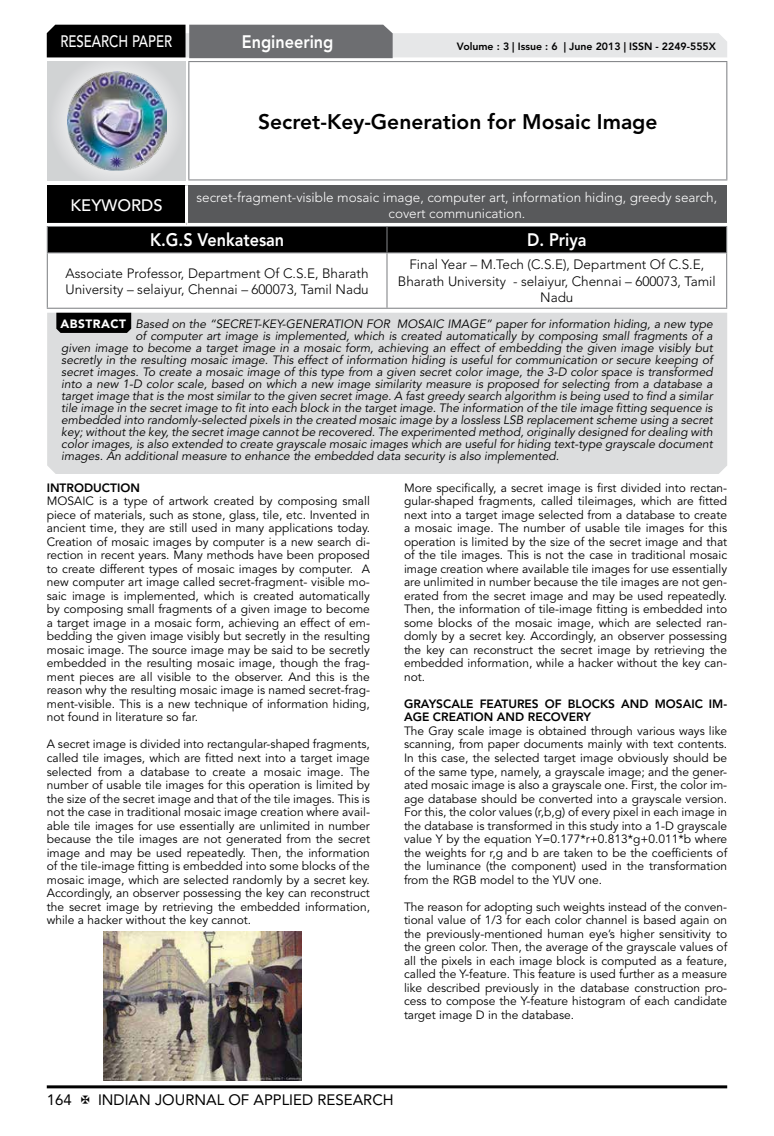
<style>
.page{position:relative;width:774px;height:1136px;background:#fff}
.page>*{position:absolute;margin:0;border:0;box-sizing:border-box;transform-origin:0 0}
.t1{font:800 21px "Avenir LT Std";color:#000}
.t2{font:800 18px "Avenir LT Std";color:#fff;scale:.9 1}
.t3{font:500 16.5px "Avenir LT Std";color:#fff;scale:.8 1}
.t4{font:500 16.5px "Avenir LT Std";color:#fff}
.t5{font:15px "Avenir LT Std";color:#000}
.t6{font:300 13.5px/16.2px "Avenir LT Std";color:#000}
.t7{font:300 13.5px/16.2px "Avenir LT Std";color:#fff;text-align:center}
.t8{font:12px/13.5px "Avenir LT Std";color:#000;text-align:justify}
.t9{font:italic 12px "Avenir LT Std";color:#000}
.t10{font:800 12px/13.5px "Avenir LT Std";color:#000}
.t11{font:800 10.5px "Avenir LT Std";color:#000}
.s1{font-weight:900;font-style:normal;color:#fff}
</style>
<div class="page">
<hr style="left:47px;top:1085px;width:680px;height:3px;background:#000">
<div style="left:48px;top:62px;width:137px;height:118px;background:linear-gradient(to right,#d9dadb,#d9dadb)"></div>
<img style="left:68px;top:71px;width:99px;height:100px">
<svg style="left:47px;top:25px;width:680px;height:33px;background:#979899"></svg>
<hr style="left:188px;top:61px;width:539px;height:1px;background:#808285">
<hr style="left:188px;top:62px;width:1px;height:117px;background:#808285">
<hr style="left:726px;top:62px;width:1px;height:117px;background:#808285">
<hr style="left:188px;top:179px;width:539px;height:1px;background:#808285">
<div style="left:47px;top:226px;width:680px;height:26px;background:#000"></div>
<hr style="left:47px;top:252px;width:340px;height:1px;background:#808285">
<hr style="left:47px;top:253px;width:1px;height:55px;background:#808285">
<hr style="left:387px;top:252px;width:340px;height:1px;background:#808285">
<hr style="left:386px;top:253px;width:1px;height:55px;background:#808285">
<hr style="left:726px;top:253px;width:1px;height:55px;background:#808285">
<hr style="left:47px;top:308px;width:340px;height:1px;background:#808285">
<hr style="left:387px;top:308px;width:340px;height:1px;background:#808285">
<div style="left:47px;top:185px;width:139px;height:39px;background:#000"></div>
<div style="left:186px;top:185px;width:541px;height:39px;background:#58595b"></div>
<hr style="left:185px;top:185px;width:3px;height:38px;background:#fff">
<hr style="left:47px;top:223px;width:139px;height:3px;background:#fff">
<hr style="left:186px;top:223px;width:541px;height:3px;background:#fff">
<div style="left:47px;top:313px;width:680px;height:161px;background:#dcddde"></div>
<svg style="left:56px;top:313px;width:75px;height:20px"></svg>
<img style="left:104px;top:931px;width:197px;height:149px">
<h3 class="t3" style="left:60px;top:32px;width:139px">RESEARCH PAPER</h3>
<h2 class="t2" style="left:242px;top:31px;width:103px">Engineering</h2>
<p class="t11" style="left:457px;top:41px;width:261px">Volume : 3 | Issue : 6 | June 2013 | ISSN - 2249-555X</p>
<h1 class="t1" style="left:258px;top:109px;width:401px">Secret-Key-Generation for Mosaic Image</h1>
<h3 class="t4" style="left:71px;top:196px;width:94px">KEYWORDS</h3>
<p class="t7" style="left:197px;top:189px;width:522px">secret-fragment-visible mosaic image, computer art, information hiding, greedy search, covert communication.</p>
<h2 class="t2" style="left:150px;top:229px;width:150px">K.G.S Venkatesan</h2>
<h2 class="t2" style="left:527px;top:229px;width:68px">D. Priya</h2>
<p class="t6" style="left:66px;top:265px;width:305px">Associate Professor, Department Of C.S.E, Bharath<br>University – selaiyur, Chennai – 600073, Tamil Nadu</p>
<p class="t6" style="left:398px;top:257px;width:319px;text-align:center">Final Year – M.Tech (C.S.E), Department Of C.S.E,<br>Bharath University - selaiyur, Chennai – 600073, Tamil<br>Nadu</p>
<p class="t9" style="left:61px;top:317px;width:654px"><span class="s1">ABSTRACT</span> Based on the “SECRET-KEY-GENERATION FOR MOSAIC IMAGE” paper for information hiding, a new type</p>
<p class="t9" style="left:135px;top:329px;width:579px">of computer art image is implemented, which is created automatically by composing small fragments of a</p>
<p class="t9" style="left:61px;top:341px;width:653px">given image to become a target image in a mosaic form, achieving an effect of embedding the given image visibly but</p>
<p class="t9" style="left:61px;top:353px;width:653px">secretly in the resulting mosaic image. This effect of information hiding is useful for communication or secure keeping of</p>
<p class="t9" style="left:61px;top:365px;width:653px">secret images. To create a mosaic image of this type from a given secret color image, the 3-D color space is transformed</p>
<p class="t9" style="left:61px;top:377px;width:653px">into a new 1-D color scale, based on which a new image similarity measure is proposed for selecting from a database a</p>
<p class="t9" style="left:61px;top:389px;width:653px">target image that is the most similar to the given secret image. A fast greedy search algorithm is being used to find a similar</p>
<p class="t9" style="left:61px;top:401px;width:653px">tile image in the secret image to fit into each block in the target image. The information of the tile image fitting sequence is</p>
<p class="t9" style="left:61px;top:413px;width:653px">embedded into randomly-selected pixels in the created mosaic image by a lossless LSB replacement scheme using a secret</p>
<p class="t9" style="left:61px;top:425px;width:653px">key; without the key, the secret image cannot be recovered. The experimented method, originally designed for dealing with</p>
<p class="t9" style="left:61px;top:437px;width:653px">color images, is also extended to create grayscale mosaic images which are useful for hiding text-type grayscale document</p>
<p class="t9" style="left:61px;top:449px;width:499px">images. An additional measure to enhance the embedded data security is also implemented.</p>
<p class="t10" style="left:47px;top:481px;width:95px">INTRODUCTION</p>
<p class="t8" style="left:47px;top:494px;width:325px">MOSAIC is a type of artwork created by composing small piece of materials, such as stone, glass, tile, etc. Invented in ancient time, they are still used in many applications today.<br>Creation of mosaic images by computer is a new search di&shy;rection in recent years. Many methods have been proposed to create different types of mosaic images by computer. A new computer art image called secret-fragment- visible mo&shy;saic image is implemented, which is created automatically by composing small fragments of a given image to become a target image in a mosaic form, achieving an effect of em&shy;bedding the given image visibly but secretly in the resulting mosaic image. The source image may be said to be secretly embedded in the resulting mosaic image, though the frag&shy;ment pieces are all visible to the observer. And this is the reason why the resulting mosaic image is named secret-frag&shy;ment-visible. This is a new technique of information hiding, not found in literature so far.</p>
<p class="t8" style="left:47px;top:737px;width:325px">A secret image is divided into rectangular-shaped fragments, called tile images, which are fitted next into a target image selected from a database to create a mosaic image. The number of usable tile images for this operation is limited by the size of the secret image and that of the tile images. This is not the case in traditional mosaic image creation where avail&shy;able tile images for use essentially are unlimited in number because the tile images are not generated from the secret image and may be used repeatedly. Then, the information of the tile-image fitting is embedded into some blocks of the mosaic image, which are selected randomly by a secret key.<br>Accordingly, an observer possessing the key can reconstruct the secret image by retrieving the embedded information, while a hacker without the key cannot.</p>
<p class="t8" style="left:404px;top:481px;width:325px">More specifically, a secret image is first divided into rectan&shy;gular-shaped fragments, called tileimages, which are fitted next into a target image selected from a database to create a mosaic image. The number of usable tile images for this operation is limited by the size of the secret image and that of the tile images. This is not the case in traditional mosaic image creation where available tile images for use essentially are unlimited in number because the tile images are not gen&shy;erated from the secret image and may be used repeatedly.<br>Then, the information of tile-image fitting is embedded into some blocks of the mosaic image, which are selected ran&shy;domly by a secret key. Accordingly, an observer possessing the key can reconstruct the secret image by retrieving the embedded information, while a hacker without the key can&shy;not.</p>
<p class="t10" style="left:404px;top:697px;width:325px">GRAYSCALE FEATURES OF BLOCKS AND MOSAIC IM-<br>AGE CREATION AND RECOVERY</p>
<p class="t8" style="left:404px;top:724px;width:325px">The Gray scale image is obtained through various ways like scanning, from paper documents mainly with text contents.<br>In this case, the selected target image obviously should be of the same type, namely, a grayscale image; and the gener&shy;ated mosaic image is also a grayscale one. First, the color im&shy;age database should be converted into a grayscale version.<br>For this, the color values (r,b,g) of every pixel in each image in the database is transformed in this study into a 1-D grayscale value Y by the equation Y=0.177*r+0.813*g+0.011*b where the weights for r,g and b are taken to be the coefficients of the luminance (the component) used in the transformation from the RGB model to the YUV one.</p>
<p class="t8" style="left:404px;top:899px;width:325px">The reason for adopting such weights instead of the conven&shy;tional value of 1/3 for each color channel is based again on the previously-mentioned human eye’s higher sensitivity to the green color. Then, the average of the grayscale values of all the pixels in each image block is computed as a feature, called the Y-feature. This feature is used further as a measure like described previously in the database construction pro&shy;cess to compose the Y-feature histogram of each candidate target image D in the database.</p>
<p class="t5" style="left:47px;top:1090px;width:27px">164</p>
<p class="t5" style="left:98px;top:1090px;width:297px">INDIAN JOURNAL OF APPLIED RESEARCH</p>
</div>
